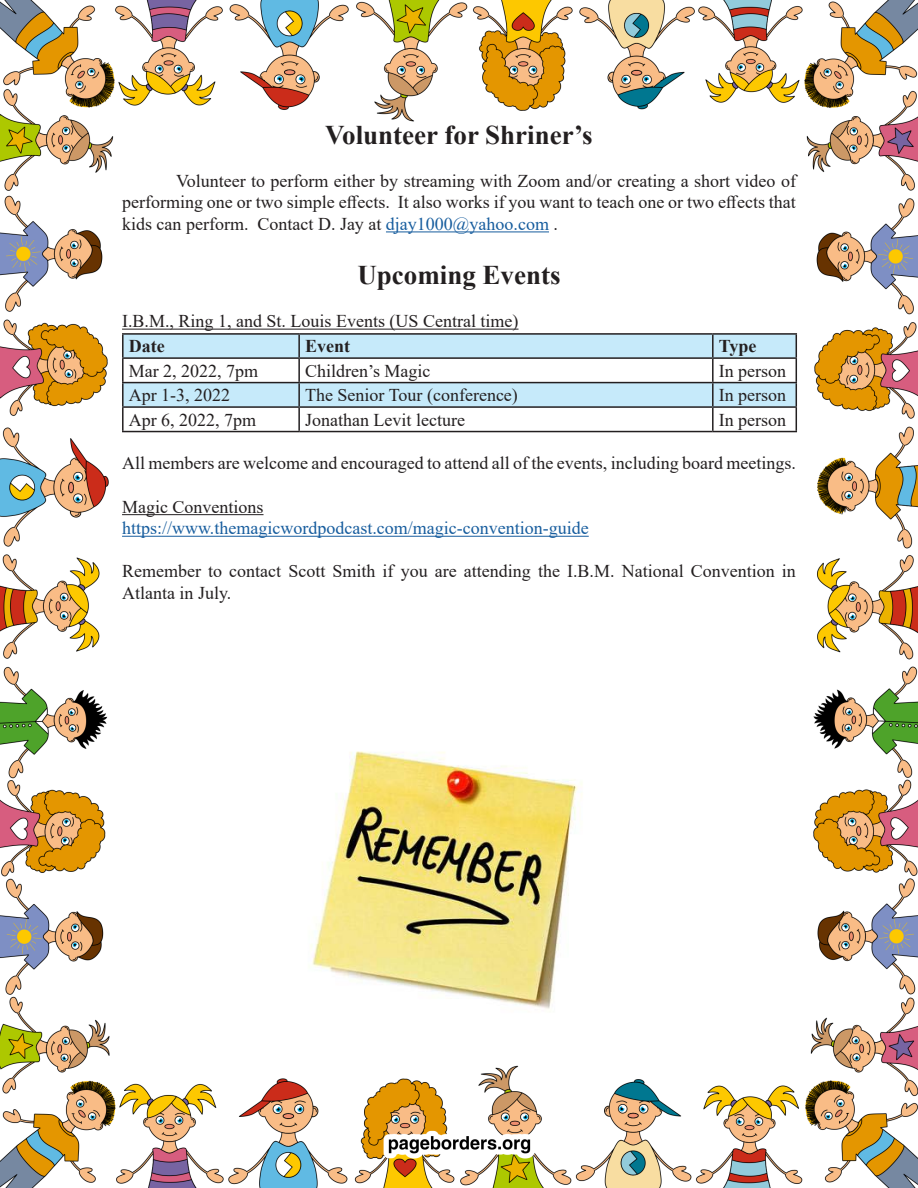
<style>
.page{position:relative;width:918px;height:1188px;background:#fff}
.page>*{position:absolute;margin:0;border:0;box-sizing:border-box;transform-origin:0 0}
.Article_Title{font:700 27px "Times New Roman";color:#231f20}
.t1{font:18px/21.6px "Times New Roman";color:#231f20;text-align:justify}
.t2{font:18px "Times New Roman";color:#175d9e}
.t3{font:700 18px "Times New Roman";color:#231f20}
.s1{color:#175d9e}
</style>
<div class="page">
<img style="left:0;top:0;width:918px;height:1188px">
<hr style="left:386px;top:231px;width:163px;height:1px;background:#175d9e">
<hr style="left:122px;top:329px;width:397px;height:1px;background:#231f20">
<hr style="left:122px;top:514px;width:142px;height:1px;background:#231f20">
<hr style="left:122px;top:536px;width:467px;height:1px;background:#175d9e">
<svg style="left:124px;top:335px;width:672px;height:71px;fill:#c6eafa"></svg>
<hr style="left:122px;top:333px;width:177px;height:2px;background:#231f20">
<hr style="left:122px;top:335px;width:2px;height:22px;background:#231f20">
<hr style="left:299px;top:333px;width:414px;height:2px;background:#231f20">
<hr style="left:298px;top:335px;width:2px;height:22px;background:#231f20">
<hr style="left:713px;top:333px;width:84px;height:2px;background:#231f20">
<hr style="left:712px;top:335px;width:2px;height:22px;background:#231f20">
<hr style="left:122px;top:357px;width:177px;height:2px;background:#231f20">
<hr style="left:122px;top:359px;width:2px;height:23px;background:#231f20">
<hr style="left:299px;top:357px;width:414px;height:2px;background:#231f20">
<hr style="left:298px;top:359px;width:2px;height:23px;background:#231f20">
<hr style="left:713px;top:357px;width:84px;height:2px;background:#231f20">
<hr style="left:712px;top:359px;width:2px;height:23px;background:#231f20">
<hr style="left:122px;top:382px;width:177px;height:1px;background:#231f20">
<hr style="left:122px;top:383px;width:2px;height:23px;background:#231f20">
<hr style="left:299px;top:382px;width:414px;height:1px;background:#231f20">
<hr style="left:298px;top:383px;width:2px;height:23px;background:#231f20">
<hr style="left:713px;top:382px;width:84px;height:1px;background:#231f20">
<hr style="left:712px;top:383px;width:2px;height:23px;background:#231f20">
<hr style="left:122px;top:406px;width:177px;height:2px;background:#231f20">
<hr style="left:122px;top:408px;width:2px;height:23px;background:#231f20">
<hr style="left:299px;top:406px;width:414px;height:2px;background:#231f20">
<hr style="left:298px;top:408px;width:2px;height:23px;background:#231f20">
<hr style="left:713px;top:406px;width:84px;height:2px;background:#231f20">
<hr style="left:712px;top:408px;width:2px;height:23px;background:#231f20">
<svg style="left:796px;top:335px;width:1px;height:96px"></svg>
<hr style="left:122px;top:431px;width:177px;height:1px;background:#231f20">
<hr style="left:299px;top:431px;width:414px;height:1px;background:#231f20">
<hr style="left:713px;top:431px;width:84px;height:1px;background:#231f20">
<img style="left:254px;top:739px;width:410px;height:283px">
<p class="Article_Title" style="left:325px;top:115px;width:269px">Volunteer for Shriner’s</p>
<p class="t1" style="left:122px;top:169px;width:675px;text-indent:54px">Volunteer to perform either by streaming with Zoom and/or creating a short video of performing one or two simple effects. It also works if you want to teach one or two effects that kids can perform. Contact D. Jay at <span class="s1">djay1000@yahoo.com</span> .</p>
<p class="Article_Title" style="left:357px;top:255px;width:205px">Upcoming Events</p>
<p class="t1" style="left:122px;top:310px;width:398px">I.B.M., Ring 1, and St. Louis Events (US Central time)</p>
<p class="t3" style="left:129px;top:333px;width:37px">Date</p>
<p class="t3" style="left:305px;top:333px;width:46px">Event</p>
<p class="t3" style="left:719px;top:333px;width:39px">Type</p>
<p class="t1" style="left:129px;top:359px;width:131px">Mar 2, 2022, 7pm</p>
<p class="t1" style="left:305px;top:359px;width:127px">Children’s Magic</p>
<p class="t1" style="left:719px;top:359px;width:69px">In person</p>
<p class="t1" style="left:129px;top:384px;width:103px">Apr 1-3, 2022</p>
<p class="t1" style="left:305px;top:384px;width:214px">The Senior Tour (conference)</p>
<p class="t1" style="left:719px;top:384px;width:69px">In person</p>
<p class="t1" style="left:129px;top:408px;width:129px">Apr 6, 2022, 7pm</p>
<p class="t1" style="left:305px;top:408px;width:161px">Jonathan Levit lecture</p>
<p class="t1" style="left:719px;top:408px;width:69px">In person</p>
<p class="t1" style="left:122px;top:452px;width:675px">All members are welcome and encouraged to attend all of the events, including board meetings.</p>
<p class="t1" style="left:122px;top:495px;width:143px">Magic Conventions</p>
<p class="t2" style="left:122px;top:516px;width:468px">https://www.themagicwordpodcast.com/magic-convention-guide</p>
<p class="t1" style="left:122px;top:560px;width:675px">Remember to contact Scott Smith if you are attending the I.B.M. National Convention in<br>Atlanta in July.</p>
</div>
